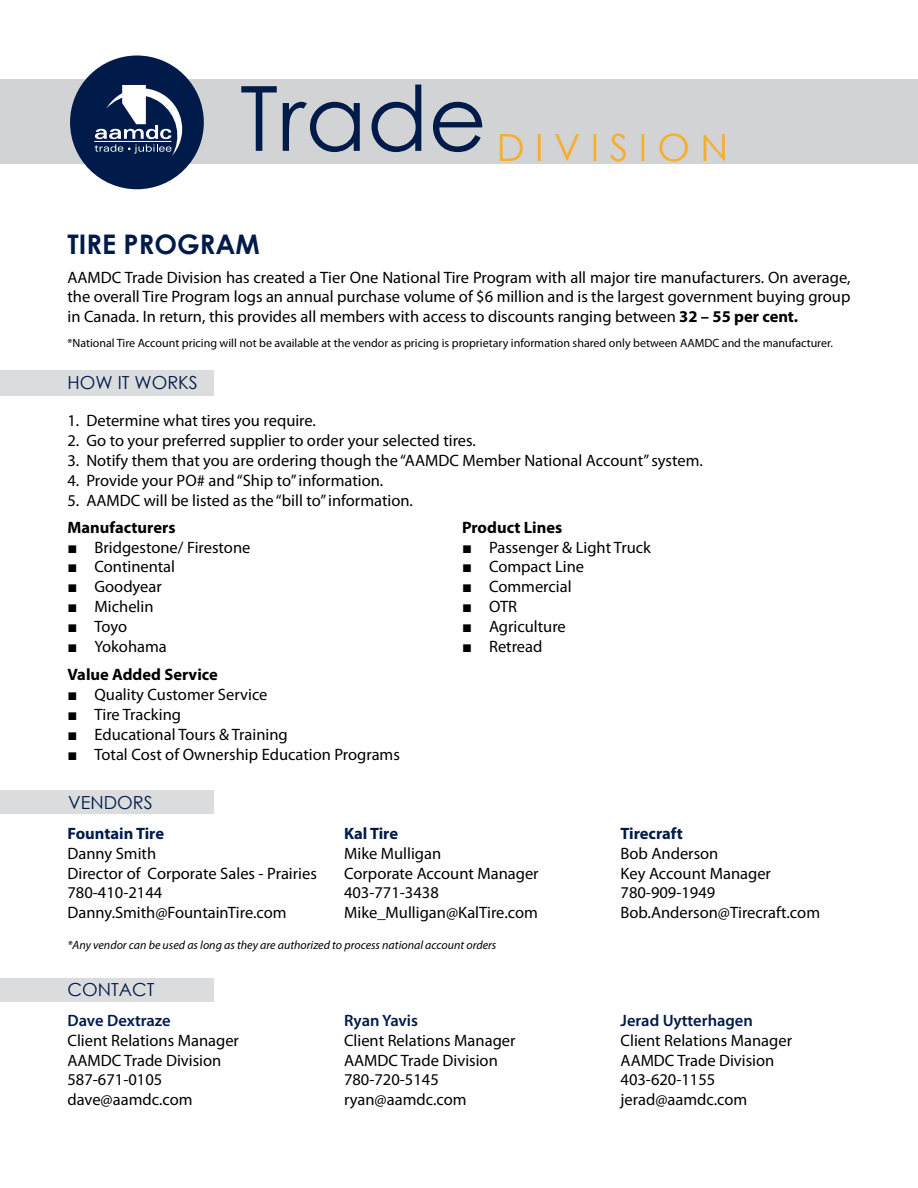
<style>
.page{position:relative;width:918px;height:1188px;background:#fff}
.page>*{position:absolute;margin:0;border:0;box-sizing:border-box;transform-origin:0 0}
.t1{font:90px "Century Gothic";color:#001b49}
.t2{font:37.5px "Century Gothic";color:#f8ad2b}
.t3{font:700 27px "Century Gothic";color:#001b49}
.t4{font:18px "Century Gothic";color:#001b49}
.t5{font:16.5px/19.8px "Myriad Pro";color:#000}
.t6{font:700 16.5px/28.8px "Myriad Pro";color:#000}
.t7{font:600 16.5px "Myriad Pro";color:#001b49}
.t8{font:700 16.5px "Myriad Pro";color:#001b49}
.t9{font:12px "Myriad Pro";color:#000}
.t10{font:italic 12px "Myriad Pro";color:#000}
.s1{font-weight:700}
.s2{font-family:"Arial";font-weight:700}
.s3{font-family:"Arial"}
.s4{font-weight:400}
</style>
<div class="page">
<div style="left:0;top:79px;width:918px;height:84px;background:#d2d3d4"></div>
<div style="left:70px;top:56px;width:134px;height:133px;background:#001b49;border-radius:50%"></div>
<svg style="left:94px;top:85px;width:89px;height:71px"></svg>
<div style="left:0;top:978px;width:213px;height:24px;background:#dbdcde"></div>
<div style="left:0;top:790px;width:214px;height:24px;background:#dbdcde"></div>
<div style="left:0;top:370px;width:214px;height:26px;background:#dbdcde"></div>
<h1 class="t1" style="left:240px;top:55px;width:249px">Trade</h1>
<h2 class="t2" style="left:497px;top:121px;width:233px">D I V I S I O N</h2>
<h3 class="t3" style="left:68px;top:223px;width:194px">TIRE PROGRAM</h3>
<p class="t5" style="left:68px;top:267px;width:785px;text-align:justify">AAMDC Trade Division has created a Tier One National Tire Program with all major tire manufacturers. On average, the overall Tire Program logs an annual purchase volume of $6 million and is the largest government buying group in Canada. In return, this provides all members with access to discounts ranging between <span class="s1">32 – 55 per cent.</span></p>
<p class="t9" style="left:68px;top:336px;width:767px">*National Tire Account pricing will not be available at the vendor as pricing is proprietary information shared only between AAMDC and the manufacturer.</p>
<p class="t4" style="left:68px;top:370px;width:132px">HOW IT WORKS</p>
<p class="t5" style="left:68px;top:411px;width:250px">1. Determine what tires you require.</p>
<p class="t5" style="left:68px;top:430px;width:410px">2. Go to your preferred supplier to order your selected tires.</p>
<p class="t5" style="left:68px;top:450px;width:637px">3. Notify them that you are ordering though the “AAMDC Member National Account” system.</p>
<p class="t5" style="left:68px;top:470px;width:317px">4. Provide your PO# and “Ship to” information.</p>
<p class="t5" style="left:68px;top:490px;width:347px">5. AAMDC will be listed as the “bill to” information.</p>
<p class="t6" style="left:68px;top:512px;width:110px">Manufacturers</p>
<p class="t5" style="left:68px;top:537px;width:184px"><span class="s2">■</span> Bridgestone/ Firestone</p>
<p class="t5" style="left:68px;top:557px;width:109px"><span class="s2">■</span> Continental</p>
<p class="t5" style="left:68px;top:577px;width:96px"><span class="s2">■</span> Goodyear</p>
<p class="t5" style="left:68px;top:596px;width:88px"><span class="s2">■</span> Michelin</p>
<p class="t5" style="left:68px;top:616px;width:61px"><span class="s2">■</span> Toyo</p>
<p class="t6" style="left:68px;top:631px;width:152px"><span class="s3">■</span> <span class="s4">Yokohama<br></span>Value Added Service</p>
<p class="t5" style="left:68px;top:685px;width:202px"><span class="s2">■</span> Quality Customer Service</p>
<p class="t5" style="left:68px;top:704px;width:115px"><span class="s2">■</span> Tire Tracking</p>
<p class="t5" style="left:68px;top:724px;width:222px"><span class="s2">■</span> Educational Tours &amp; Training</p>
<p class="t5" style="left:68px;top:744px;width:334px"><span class="s2">■</span> Total Cost of Ownership Education Programs</p>
<p class="t4" style="left:68px;top:790px;width:86px">VENDORS</p>
<p class="t6" style="left:462px;top:512px;width:102px">Product Lines</p>
<p class="t5" style="left:462px;top:537px;width:190px"><span class="s2">■</span> Passenger &amp; Light Truck</p>
<p class="t5" style="left:462px;top:557px;width:124px"><span class="s2">■</span> Compact Line</p>
<p class="t5" style="left:462px;top:577px;width:111px"><span class="s2">■</span> Commercial</p>
<p class="t5" style="left:462px;top:596px;width:57px"><span class="s2">■</span> OTR</p>
<p class="t5" style="left:462px;top:616px;width:105px"><span class="s2">■</span> Agriculture</p>
<p class="t5" style="left:462px;top:636px;width:82px"><span class="s2">■</span> Retread</p>
<p class="t8" style="left:68px;top:823px;width:98px">Fountain Tire</p>
<p class="t5" style="left:68px;top:843px;width:251px">Danny Smith<br>Director of Corporate Sales - Prairies<br>780-410-2144<br>Danny.Smith@FountainTire.com</p>
<p class="t8" style="left:344px;top:823px;width:56px">Kal Tire</p>
<p class="t5" style="left:344px;top:843px;width:196px">Mike Mulligan<br>Corporate Account Manager<br>403-771-3438<br>Mike_Mulligan@KalTire.com</p>
<p class="t10" style="left:68px;top:937px;width:430px">*Any vendor can be used as long as they are authorized to process national account orders</p>
<p class="t4" style="left:68px;top:977px;width:88px">CONTACT</p>
<p class="t7" style="left:68px;top:1010px;width:105px">Dave Dextraze</p>
<p class="t5" style="left:68px;top:1030px;width:173px">Client Relations Manager<br>AAMDC Trade Division<br>587-671-0105 dave@aamdc.com</p>
<p class="t7" style="left:344px;top:1010px;width:76px">Ryan Yavis</p>
<p class="t5" style="left:344px;top:1030px;width:173px">Client Relations Manager<br>AAMDC Trade Division<br>780-720-5145 ryan@aamdc.com</p>
<p class="t8" style="left:621px;top:823px;width:64px">Tirecraft</p>
<p class="t5" style="left:621px;top:843px;width:201px">Bob Anderson<br>Key Account Manager<br>780-909-1949<br>Bob.Anderson@Tirecraft.com</p>
<p class="t7" style="left:621px;top:1010px;width:134px">Jerad Uytterhagen</p>
<p class="t5" style="left:621px;top:1030px;width:173px">Client Relations Manager<br>AAMDC Trade Division<br>403-620-1155 jerad@aamdc.com</p>
</div>
